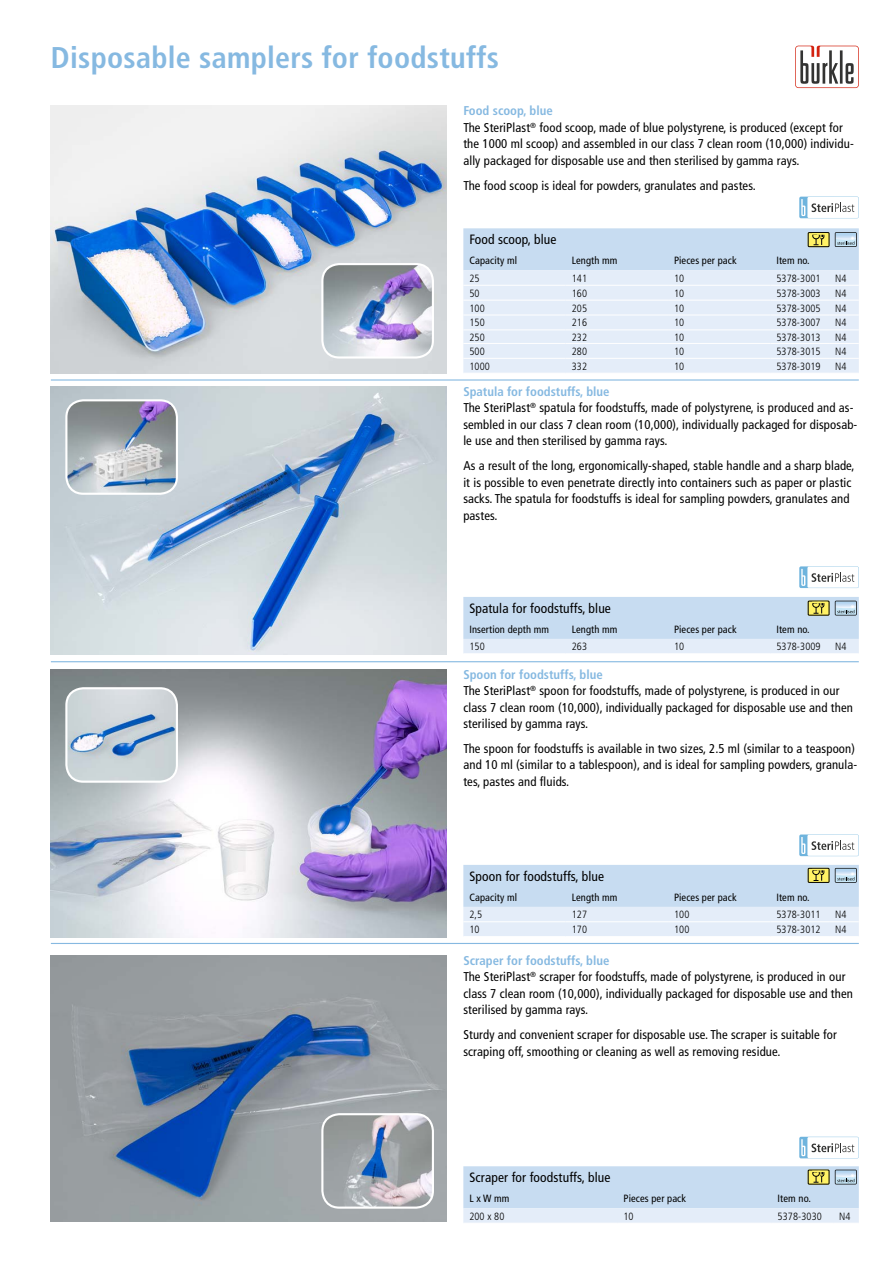
<style>
.page{position:relative;width:893px;height:1263px;background:#fff}
.page>*{position:absolute;margin:0;border:0;box-sizing:border-box;transform-origin:0 0}
.t1{font:700 condensed 30px "Frutiger";letter-spacing:.01em;color:#86b9e1}
.t2{font:condensed 13.5px "Frutiger";letter-spacing:.01em;color:#000}
.t3{font:condensed 12.75px/16.5px "Frutiger";letter-spacing:.01em;color:#000}
.t4{font:300 condensed 10.5px "Frutiger";letter-spacing:.01em;color:#000}
.t5{font:condensed 10.5px "Frutiger";letter-spacing:.01em;color:#000}
.s1{font-weight:700;color:#86b9e1}
</style>
<div class="page">
<svg style="left:795px;top:46px;width:64px;height:42px"></svg>
<img style="left:51px;top:106px;width:395px;height:268px">
<img style="left:322px;top:264px;width:111px;height:93px">
<div style="left:321px;top:263px;width:113px;height:96px;border:2px solid #fff;border-radius:17px"></div>
<img style="left:51px;top:386px;width:395px;height:268px">
<img style="left:66px;top:400px;width:111px;height:94px">
<div style="left:65px;top:399px;width:113px;height:96px;border:2px solid #fff;border-radius:17px"></div>
<img style="left:51px;top:669px;width:395px;height:268px">
<img style="left:66px;top:688px;width:111px;height:94px">
<div style="left:65px;top:687px;width:113px;height:96px;border:2px solid #fff;border-radius:17px"></div>
<img style="left:51px;top:955px;width:395px;height:267px">
<hr style="left:51px;top:943px;width:808px;height:1px;background:#86b9e1">
<hr style="left:51px;top:379px;width:808px;height:2px;background:#86b9e1">
<hr style="left:51px;top:661px;width:808px;height:1px;background:#86b9e1">
<svg style="left:799px;top:197px;width:60px;height:21px"></svg>
<svg style="left:799px;top:834px;width:60px;height:22px"></svg>
<svg style="left:799px;top:1137px;width:60px;height:21px"></svg>
<img style="left:322px;top:1114px;width:111px;height:93px">
<div style="left:321px;top:1113px;width:113px;height:96px;border:2px solid #fff;border-radius:17px"></div>
<svg style="left:463px;top:228px;width:396px;height:145px;background:#dce8f5"></svg>
<svg style="left:463px;top:597px;width:396px;height:56px;background:#cddfef"></svg>
<svg style="left:463px;top:865px;width:396px;height:71px;background:#d2e2f1"></svg>
<svg style="left:463px;top:1166px;width:396px;height:57px;background:#cedfef"></svg>
<svg style="left:799px;top:566px;width:60px;height:22px"></svg>
<p class="t1" style="left:51px;top:40px;width:449px">Disposable samplers for foodstuffs</p>
<p class="t3" style="left:463px;top:103px;width:392px"><span class="s1">Food scoop, blue<br></span>The SteriPlast<sup>®</sup> food scoop, made of blue polystyrene, is produced (except for the 1000 ml scoop) and assembled in our class 7 clean room (10,000) individu&shy;ally packaged for disposable use and then sterilised by gamma rays.</p>
<p class="t3" style="left:463px;top:177px;width:294px">The food scoop is ideal for powders, granulates and pastes.</p>
<p class="t2" style="left:469px;top:232px;width:89px">Food scoop, blue</p>
<p class="t5" style="left:469px;top:255px;width:49px">Capacity ml</p>
<p class="t5" style="left:572px;top:255px;width:47px">Length mm</p>
<p class="t5" style="left:674px;top:255px;width:64px">Pieces per pack</p>
<p class="t5" style="left:776px;top:255px;width:35px">Item no.</p>
<p class="t4" style="left:469px;top:272px;width:12px">25</p>
<p class="t4" style="left:572px;top:272px;width:17px">141</p>
<p class="t4" style="left:674px;top:272px;width:12px">10</p>
<p class="t4" style="left:776px;top:272px;width:46px">5378-3001</p>
<p class="t4" style="left:835px;top:272px;width:13px">N4</p>
<p class="t4" style="left:469px;top:287px;width:12px">50</p>
<p class="t4" style="left:572px;top:287px;width:17px">160</p>
<p class="t4" style="left:674px;top:287px;width:12px">10</p>
<p class="t4" style="left:776px;top:287px;width:46px">5378-3003</p>
<p class="t4" style="left:835px;top:287px;width:13px">N4</p>
<p class="t4" style="left:469px;top:302px;width:17px">100</p>
<p class="t4" style="left:572px;top:302px;width:17px">205</p>
<p class="t4" style="left:674px;top:302px;width:12px">10</p>
<p class="t4" style="left:776px;top:302px;width:46px">5378-3005</p>
<p class="t4" style="left:835px;top:302px;width:13px">N4</p>
<p class="t4" style="left:469px;top:317px;width:17px">150</p>
<p class="t4" style="left:572px;top:317px;width:17px">216</p>
<p class="t4" style="left:674px;top:317px;width:12px">10</p>
<p class="t4" style="left:776px;top:317px;width:46px">5378-3007</p>
<p class="t4" style="left:835px;top:317px;width:13px">N4</p>
<p class="t4" style="left:469px;top:331px;width:17px">250</p>
<p class="t4" style="left:572px;top:331px;width:17px">232</p>
<p class="t4" style="left:674px;top:331px;width:12px">10</p>
<p class="t4" style="left:776px;top:331px;width:46px">5378-3013</p>
<p class="t4" style="left:835px;top:331px;width:13px">N4</p>
<p class="t4" style="left:469px;top:345px;width:17px">500</p>
<p class="t4" style="left:572px;top:345px;width:17px">280</p>
<p class="t4" style="left:674px;top:345px;width:12px">10</p>
<p class="t4" style="left:776px;top:345px;width:46px">5378-3015</p>
<p class="t4" style="left:835px;top:345px;width:13px">N4</p>
<p class="t4" style="left:469px;top:360px;width:22px">1000</p>
<p class="t4" style="left:572px;top:360px;width:17px">332</p>
<p class="t4" style="left:674px;top:360px;width:12px">10</p>
<p class="t4" style="left:776px;top:360px;width:46px">5378-3019</p>
<p class="t4" style="left:835px;top:360px;width:13px">N4</p>
<p class="t3" style="left:463px;top:383px;width:396px"><span class="s1">Spatula for foodstuffs, blue<br></span>The SteriPlast<sup>®</sup> spatula for foodstuffs, made of polystyrene, is produced and as&shy;sembled in our class 7 clean room (10,000), individually packaged for disposab&shy;le use and then sterilised by gamma rays.</p>
<p class="t3" style="left:463px;top:457px;width:393px">As a result of the long, ergonomically-shaped, stable handle and a sharp blade, it is possible to even penetrate directly into containers such as paper or plastic sacks. The spatula for foodstuffs is ideal for sampling powders, granulates and pastes.</p>
<p class="t2" style="left:469px;top:600px;width:143px">Spatula for foodstuffs, blue</p>
<p class="t5" style="left:469px;top:623px;width:81px">Insertion depth mm</p>
<p class="t5" style="left:572px;top:623px;width:47px">Length mm</p>
<p class="t5" style="left:674px;top:623px;width:64px">Pieces per pack</p>
<p class="t5" style="left:776px;top:623px;width:35px">Item no.</p>
<p class="t4" style="left:469px;top:641px;width:17px">150</p>
<p class="t4" style="left:572px;top:641px;width:17px">263</p>
<p class="t4" style="left:674px;top:641px;width:12px">10</p>
<p class="t4" style="left:776px;top:641px;width:46px">5378-3009</p>
<p class="t4" style="left:835px;top:641px;width:13px">N4</p>
<p class="t3" style="left:463px;top:666px;width:391px"><span class="s1">Spoon for foodstuffs, blue<br></span>The SteriPlast<sup>®</sup> spoon for foodstuffs, made of polystyrene, is produced in our class 7 clean room (10,000), individually packaged for disposable use and then sterilised by gamma rays.</p>
<p class="t3" style="left:463px;top:740px;width:395px">The spoon for foodstuffs is available in two sizes, 2.5 ml (similar to a teaspoon) and 10 ml (similar to a tablespoon), and is ideal for sampling powders, granula&shy;tes, pastes and fluids.</p>
<p class="t2" style="left:469px;top:868px;width:136px">Spoon for foodstuffs, blue</p>
<p class="t5" style="left:469px;top:891px;width:49px">Capacity ml</p>
<p class="t5" style="left:572px;top:891px;width:47px">Length mm</p>
<p class="t5" style="left:674px;top:891px;width:64px">Pieces per pack</p>
<p class="t5" style="left:776px;top:891px;width:35px">Item no.</p>
<p class="t4" style="left:469px;top:909px;width:14px">2,5</p>
<p class="t4" style="left:572px;top:909px;width:17px">127</p>
<p class="t4" style="left:674px;top:909px;width:17px">100</p>
<p class="t4" style="left:776px;top:909px;width:46px">5378-3011</p>
<p class="t4" style="left:835px;top:909px;width:13px">N4</p>
<p class="t4" style="left:469px;top:923px;width:12px">10</p>
<p class="t4" style="left:572px;top:923px;width:17px">170</p>
<p class="t4" style="left:674px;top:923px;width:17px">100</p>
<p class="t4" style="left:776px;top:923px;width:46px">5378-3012</p>
<p class="t4" style="left:835px;top:923px;width:13px">N4</p>
<p class="t3" style="left:463px;top:952px;width:391px"><span class="s1">Scraper for foodstuffs, blue<br></span>The SteriPlast<sup>®</sup> scraper for foodstuffs, made of polystyrene, is produced in our class 7 clean room (10,000), individually packaged for disposable use and then sterilised by gamma rays.</p>
<p class="t3" style="left:463px;top:1026px;width:375px">Sturdy and convenient scraper for disposable use. The scraper is suitable for scraping off, smoothing or cleaning as well as removing residue.</p>
<p class="t2" style="left:469px;top:1170px;width:143px">Scraper for foodstuffs, blue</p>
<p class="t5" style="left:469px;top:1192px;width:41px">L x W mm</p>
<p class="t5" style="left:623px;top:1192px;width:64px">Pieces per pack</p>
<p class="t5" style="left:778px;top:1192px;width:35px">Item no.</p>
<p class="t4" style="left:469px;top:1210px;width:37px">200 x 80</p>
<p class="t4" style="left:623px;top:1210px;width:12px">10</p>
<p class="t4" style="left:778px;top:1210px;width:46px">5378-3030</p>
<p class="t4" style="left:839px;top:1210px;width:13px">N4</p>
</div>
